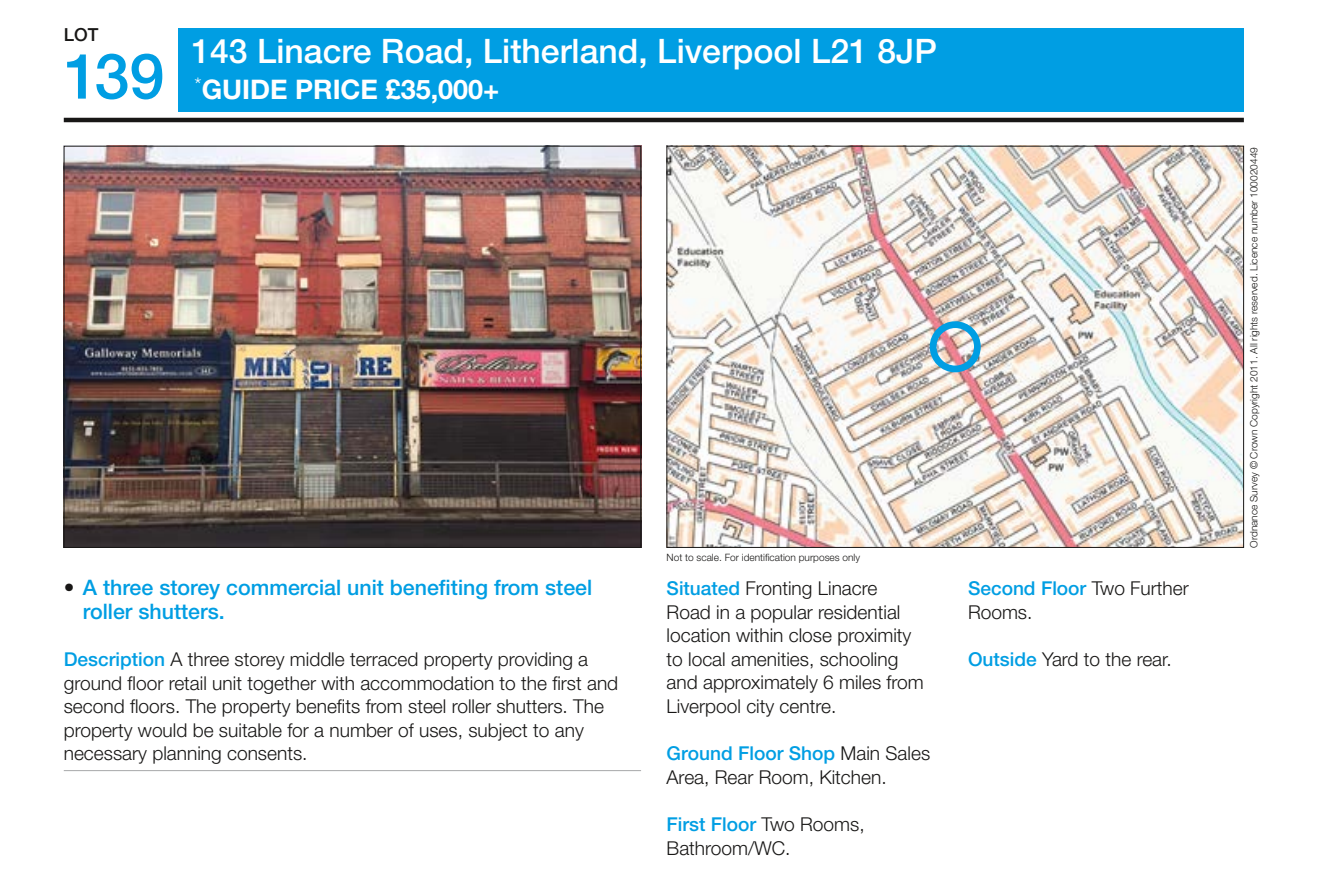
<style>
.page{position:relative;width:1338px;height:877px;background:#fff}
.page>*{position:absolute;margin:0;border:0;box-sizing:border-box;transform-origin:0 0}
.t1{font:500 63px "Helvetica Neue LT Std";color:#009ee3}
.t2{font:500 33.75px "Helvetica Neue LT Std";color:#fff}
.t3{font:700 27px "Helvetica Neue LT Std";color:#fff}
.t4{font:500 21.38px/23.6px "Helvetica Neue LT Std";color:#009ee3}
.t5{font:300 19.12px/23.6px "Helvetica Neue LT Std";color:#181716}
.t6{font:500 18px "Helvetica Neue LT Std";color:#181716}
.t7{font:300 10.12px "Helvetica Neue LT Std";color:#181716}
.s1{color:#181716}
.s2{font-weight:500;color:#009ee3}
</style>
<div class="page">
<div style="left:179px;top:28px;width:1065px;height:84px;background:#009ee3"></div>
<hr style="left:64px;top:118px;width:1180px;height:4px;background:#181716">
<img style="left:66px;top:148px;width:573px;height:397px">
<img style="left:668px;top:148px;width:574px;height:397px">
<hr style="left:64px;top:770px;width:577px;height:1px;background:#b1b2b3">
<div style="left:930px;top:321px;width:51px;height:51px;border:7px solid #009ee3;border-radius:50%"></div>
<p class="t6" style="left:64px;top:23px;width:36px">LOT</p>
<h1 class="t1" style="left:64px;top:39px;width:102px">139</h1>
<h2 class="t2" style="left:191px;top:31px;width:747px">143 Linacre Road, Litherland, Liverpool L21 8JP</h2>
<h3 class="t3" style="left:195px;top:72px;width:306px"><sup>*</sup>GUIDE PRICE £35,000+</h3>
<p class="t4" style="left:83px;top:575px;width:511px;text-indent:-19px"><span class="s1">•</span> A three storey commercial unit benefiting from steel roller shutters.</p>
<p class="t5" style="left:64px;top:647px;width:556px"><span class="s2">Description</span> A three storey middle terraced property providing a ground floor retail unit together with accommodation to the first and second floors. The property benefits from steel roller shutters. The property would be suitable for a number of uses, subject to any necessary planning consents.</p>
<p class="t7" style="left:666px;top:551px;width:195px">Not to scale. For identification purposes only</p>
<p class="t5" style="left:667px;top:576px;width:259px"><span class="s2">Situated</span> Fronting Linacre<br>Road in a popular residential location within close proximity to local amenities, schooling and approximately 6 miles from<br>Liverpool city centre.</p>
<p class="t5" style="left:667px;top:741px;width:265px"><span class="s2">Ground Floor Shop</span> Main Sales<br>Area, Rear Room, Kitchen.</p>
<p class="t5" style="left:667px;top:812px;width:200px"><span class="s2">First Floor</span> Two Rooms,<br>Bathroom/WC.</p>
<p class="t5" style="left:968px;top:576px;width:222px"><span class="s2">Second Floor</span> Two Further<br>Rooms.</p>
<p class="t5" style="left:968px;top:647px;width:205px"><span class="s2">Outside</span> Yard to the rear.</p>
<p class="t7" style="left:1248px;top:547px;width:402px;rotate:-90deg">Ordnance Survey © Crown Copyright 2011. All rights reserved. Licence number 100020449</p>
</div>
